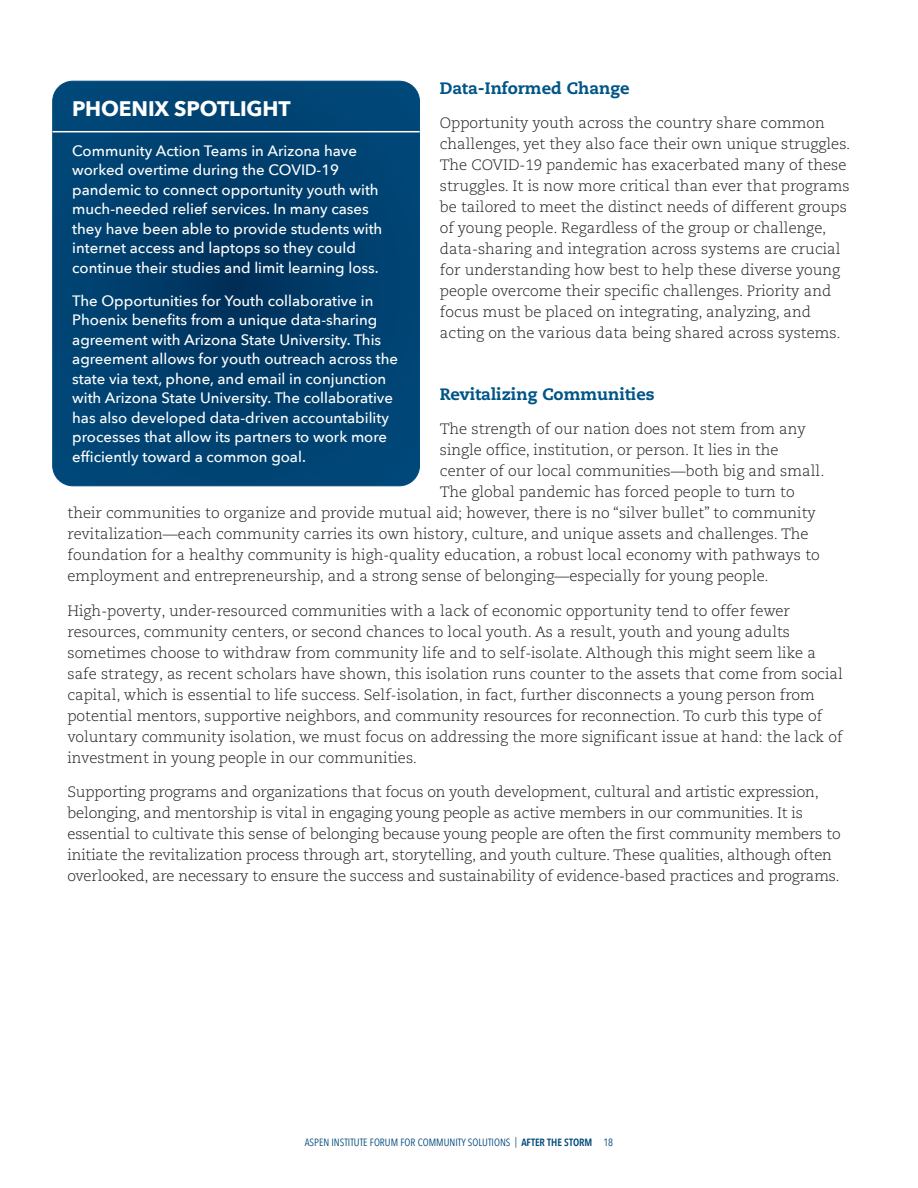
<style>
.page{position:relative;width:918px;height:1188px;background:#fff}
.page>*{position:absolute;margin:0;border:0;box-sizing:border-box;transform-origin:0 0}
.t1{font:700 21px "Avenir Next";letter-spacing:-.01em;color:#fff}
.t2{font:800 16.5px "Caecilia LT Pro 85";color:#005587}
.t3{font:300 15px/21px "Caecilia LT Pro 45";color:#231f20}
.t4{font:500 15px/19.5px "Avenir Next";color:#fff}
.t5{font:10.5px "Avenir Next Condensed";color:#00497b}
.s1{font-weight:600}
</style>
<div class="page">
<svg style="left:53px;top:81px;width:367px;height:405px;background:#00416f"></svg>
<hr style="left:52px;top:131px;width:368px;height:1px;background:#fff">
<p class="t2" style="left:440px;top:76px;width:191px">Data-Informed Change</p>
<p class="t3" style="left:440px;top:112px;width:412px">Opportunity youth across the country share common challenges, yet they also face their own unique struggles.<br>The COVID-19 pandemic has exacerbated many of these struggles. It is now more critical than ever that programs be tailored to meet the distinct needs of different groups of young people. Regardless of the group or challenge, data-sharing and integration across systems are crucial for understanding how best to help these diverse young people overcome their specific challenges. Priority and focus must be placed on integrating, analyzing, and acting on the various data being shared across systems.</p>
<h1 class="t1" style="left:72px;top:95px;width:220px">PHOENIX SPOTLIGHT</h1>
<p class="t4" style="left:72px;top:141px;width:312px">Community Action Teams in Arizona have worked overtime during the COVID-19 pandemic to connect opportunity youth with much-needed relief services. In many cases they have been able to provide students with internet access and laptops so they could continue their studies and limit learning loss.</p>
<p class="t4" style="left:72px;top:291px;width:327px">The Opportunities for Youth collaborative in Phoenix benefits from a unique data-sharing agreement with Arizona State University. This agreement allows for youth outreach across the state via text, phone, and email in conjunction with Arizona State University. The collaborative has also developed data-driven accountability processes that allow its partners to work more efficiently toward a common goal.</p>
<p class="t2" style="left:440px;top:382px;width:216px">Revitalizing Communities</p>
<p class="t3" style="left:440px;top:418px;width:367px">The strength of our nation does not stem from any</p>
<p class="t3" style="left:440px;top:439px;width:340px">single office, institution, or person. It lies in the</p>
<p class="t3" style="left:440px;top:460px;width:386px">center of our local communities—both big and small.</p>
<p class="t3" style="left:440px;top:481px;width:356px">The global pandemic has forced people to turn to</p>
<p class="t3" style="left:68px;top:502px;width:750px">their communities to organize and provide mutual aid; however, there is no “silver bullet” to community</p>
<p class="t3" style="left:68px;top:523px;width:742px">revitalization—each community carries its own history, culture, and unique assets and challenges. The</p>
<p class="t3" style="left:68px;top:544px;width:754px">foundation for a healthy community is high-quality education, a robust local economy with pathways to</p>
<p class="t3" style="left:68px;top:565px;width:703px">employment and entrepreneurship, and a strong sense of belonging—especially for young people.</p>
<p class="t3" style="left:68px;top:600px;width:777px">High-poverty, under-resourced communities with a lack of economic opportunity tend to offer fewer resources, community centers, or second chances to local youth. As a result, youth and young adults sometimes choose to withdraw from community life and to self-isolate. Although this might seem like a safe strategy, as recent scholars have shown, this isolation runs counter to the assets that come from social capital, which is essential to life success. Self-isolation, in fact, further disconnects a young person from potential mentors, supportive neighbors, and community resources for reconnection. To curb this type of voluntary community isolation, we must focus on addressing the more significant issue at hand: the lack of investment in young people in our communities.</p>
<p class="t3" style="left:68px;top:781px;width:775px">Supporting programs and organizations that focus on youth development, cultural and artistic expression, belonging, and mentorship is vital in engaging young people as active members in our communities. It is essential to cultivate this sense of belonging because young people are often the first community members to initiate the revitalization process through art, storytelling, and youth culture. These qualities, although often overlooked, are necessary to ensure the success and sustainability of evidence-based practices and programs.</p>
<p class="t5" style="left:305px;top:1136px;width:310px">ASPEN INSTITUTE FORUM FOR COMMUNITY SOLUTIONS | <span class="s1">AFTER THE STORM</span> 18</p>
</div>
